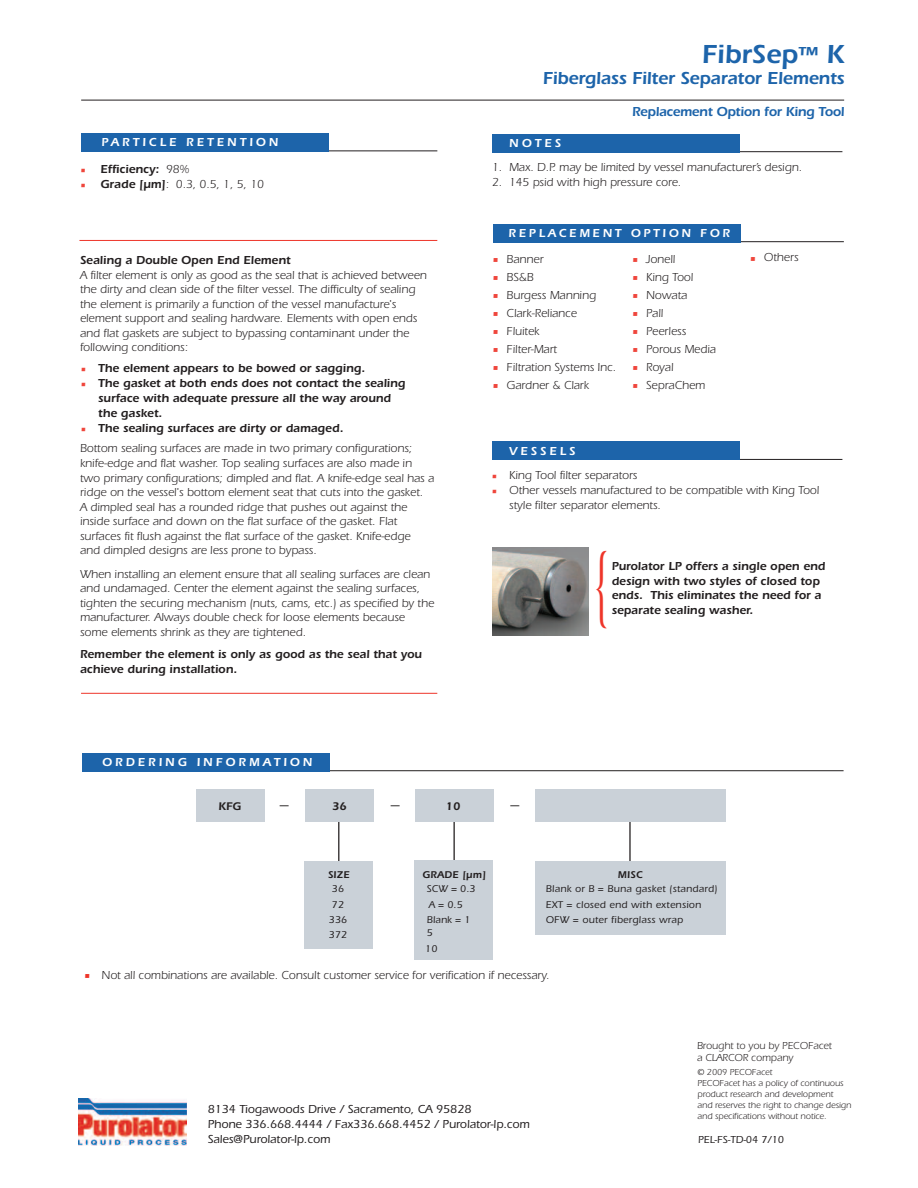
<style>
.page{position:relative;width:918px;height:1188px;background:#fff}
.page>*{position:absolute;margin:0;border:0;box-sizing:border-box;transform-origin:0 0}
.t1{font:300 condensed 90px "Helvetica";color:#ee3529;scale:.5 1}
.t2{font:600 27px "Itc Eras";color:#1d64aa}
.t3{font:600 18px "Itc Eras";letter-spacing:-.01em;color:#1d64aa}
.t4{font:900 17.85px "Itc Eras";color:#231f20}
.t5{font:600 13.5px "Itc Eras";letter-spacing:-.02em;color:#1d64aa}
.t6{font:12px/14.5px "Itc Eras";color:#231f20}
.t7{font:600 12px/15px "Itc Eras";color:#231f20}
.t8{font:500 12px/15px "Itc Eras";color:#231f20}
.t9{font:600 12px "Itc Eras";letter-spacing:.25em;color:#fff}
.t10{font:600 12px "Itc Eras";letter-spacing:.225em;color:#fff}
.t11{font:600 11.55px "Itc Eras";color:#231f20}
.t12{font:10.5px/12px "Itc Eras";color:#231f20}
.t13{font:500 10.5px "Itc Eras";color:#231f20}
.t14{font:500 10.2px/15.3px "Itc Eras";letter-spacing:.025em;color:#231f20}
.t15{font:600 10.2px "Itc Eras";letter-spacing:.025em;color:#231f20}
.t16{font:9px/10.8px "Itc Eras";color:#231f20}
.s1{font-size:21px}
.s2{font-weight:400}
.s3{font-weight:600}
.s4{font-weight:600;color:#ef463c}
.s5{font-weight:600;color:#ee3529}
</style>
<div class="page">
<img style="left:78px;top:1099px;width:108px;height:47px">
<hr style="left:82px;top:151px;width:355px;height:1px;background:#231f20">
<div style="left:81px;top:133px;width:248px;height:18px;background:#1d64aa"></div>
<hr style="left:82px;top:770px;width:762px;height:1px;background:#231f20">
<div style="left:82px;top:753px;width:248px;height:18px;background:#1d64aa"></div>
<hr style="left:492px;top:151px;width:350px;height:1px;background:#231f20">
<div style="left:492px;top:134px;width:248px;height:18px;background:#1d64aa"></div>
<hr style="left:492px;top:459px;width:350px;height:1px;background:#231f20">
<div style="left:492px;top:442px;width:248px;height:18px;background:#1d64aa"></div>
<hr style="left:81px;top:100px;width:763px;height:1px;background:#231f20">
<hr style="left:454px;top:819px;width:1px;height:43px;background:#231f20">
<hr style="left:338px;top:819px;width:1px;height:43px;background:#231f20">
<div style="left:196px;top:789px;width:68px;height:33px;background:#cad1d8"></div>
<div style="left:305px;top:789px;width:69px;height:33px;background:#cad1d8"></div>
<div style="left:415px;top:789px;width:78px;height:33px;background:#cad1d8"></div>
<div style="left:304px;top:861px;width:69px;height:88px;background:#cad1d8"></div>
<hr style="left:629px;top:819px;width:2px;height:43px;background:#231f20">
<div style="left:535px;top:861px;width:191px;height:74px;background:#cad1d8"></div>
<div style="left:535px;top:789px;width:191px;height:33px;background:#cad1d8"></div>
<div style="left:415px;top:861px;width:78px;height:99px;background:#cad1d8"></div>
<hr style="left:493px;top:241px;width:351px;height:1px;background:#231f20">
<div style="left:493px;top:224px;width:248px;height:18px;background:#1d64aa"></div>
<hr style="left:79px;top:240px;width:358px;height:1px;background:#ee3529">
<hr style="left:81px;top:693px;width:356px;height:1px;background:#ee3529">
<img style="left:493px;top:547px;width:96px;height:88px">
<h2 class="t2" style="left:702px;top:45px;width:144px">FibrSep<span class="s1">™</span> K</h2>
<h3 class="t3" style="left:543px;top:72px;width:303px">Fiberglass Filter Separator Elements</h3>
<p class="t5" style="left:632px;top:107px;width:214px">Replacement Option for King Tool</p>
<p class="t9" style="left:101px;top:138px;width:179px">PARTICLE RETENTION</p>
<p class="t9" style="left:509px;top:139px;width:53px">NOTES</p>
<p class="t7" style="left:80px;top:163px;width:111px"><sub>•</sub> Efficiency: <span class="s2">98%</span></p>
<p class="t6" style="left:80px;top:178px;width:186px"><sub>•</sub> <span class="s3">Grade [µm]</span>: 0.3, 0.5, 1, 5, 10</p>
<p class="t6" style="left:492px;top:161px;width:312px">1. Max. D.P. may be limited by vessel manufacturer’s design.</p>
<p class="t6" style="left:492px;top:176px;width:191px">2. 145 psid with high pressure core.</p>
<p class="t10" style="left:509px;top:229px;width:223px">REPLACEMENT OPTION FOR</p>
<p class="t7" style="left:80px;top:254px;width:212px">Sealing a Double Open End Element</p>
<p class="t6" style="left:80px;top:269px;width:348px">A filter element is only as good as the seal that is achieved between the dirty and clean side of the filter vessel. The difficulty of sealing the element is primarily a function of the vessel manufacture's element support and sealing hardware. Elements with open ends and flat gaskets are subject to bypassing contaminant under the following conditions:</p>
<p class="t7" style="left:80px;top:362px;width:287px"><sub>•</sub> The element appears to be bowed or sagging.</p>
<p class="t7" style="left:98px;top:377px;width:309px;text-indent:-18px"><sub>•</sub> The gasket at both ends does not contact the sealing surface with adequate pressure all the way around the gasket.</p>
<p class="t6" style="left:80px;top:419px;width:334px;line-height:20.5px"><sub>•</sub> <span class="s3">The sealing surfaces are dirty or damaged.<br></span>Bottom sealing surfaces are made in two primary configurations;</p>
<p class="t6" style="left:80px;top:457px;width:356px">knife-edge and flat washer. Top sealing surfaces are also made in two primary configurations; dimpled and flat. A knife-edge seal has a ridge on the vessel's bottom element seat that cuts into the gasket.<br>A dimpled seal has a rounded ridge that pushes out against the inside surface and down on the flat surface of the gasket. Flat surfaces fit flush against the flat surface of the gasket. Knife-edge<br>and dimpled designs are less prone to bypass.</p>
<p class="t6" style="left:80px;top:568px;width:356px">When installing an element ensure that all sealing surfaces are clean and undamaged. Center the element against the sealing surfaces, tighten the securing mechanism (nuts, cams, etc.) as specified by the manufacturer. Always double check for loose elements because some elements shrink as they are tightened.</p>
<p class="t7" style="left:80px;top:648px;width:344px;line-height:14.5px">Remember the element is only as good as the seal that you achieve during installation.</p>
<p class="t6" style="left:492px;top:253px;width:53px"><span class="s4">•</span> Banner</p>
<p class="t6" style="left:492px;top:271px;width:43px"><span class="s4">•</span> BS&amp;B</p>
<p class="t6" style="left:492px;top:289px;width:106px"><span class="s4">•</span> Burgess Manning</p>
<p class="t6" style="left:492px;top:307px;width:86px"><span class="s4">•</span> Clark-Reliance</p>
<p class="t6" style="left:492px;top:325px;width:49px"><span class="s4">•</span> Fluitek</p>
<p class="t6" style="left:492px;top:343px;width:67px"><span class="s4">•</span> Filter-Mart</p>
<p class="t6" style="left:492px;top:361px;width:126px"><span class="s4">•</span> Filtration Systems Inc.</p>
<p class="t6" style="left:492px;top:379px;width:99px"><span class="s4">•</span> Gardner &amp; Clark</p>
<p class="t6" style="left:631px;top:253px;width:45px"><span class="s4">•</span> Jonell</p>
<p class="t6" style="left:631px;top:271px;width:63px"><span class="s4">•</span> King Tool</p>
<p class="t6" style="left:631px;top:289px;width:57px"><span class="s4">•</span> Nowata</p>
<p class="t6" style="left:631px;top:307px;width:33px"><span class="s4">•</span> Pall</p>
<p class="t6" style="left:631px;top:325px;width:56px"><span class="s4">•</span> Peerless</p>
<p class="t6" style="left:631px;top:343px;width:86px"><span class="s4">•</span> Porous Media</p>
<p class="t6" style="left:631px;top:361px;width:44px"><span class="s4">•</span> Royal</p>
<p class="t6" style="left:631px;top:379px;width:75px"><span class="s4">•</span> SepraChem</p>
<p class="t9" style="left:509px;top:447px;width:68px">VESSELS</p>
<p class="t6" style="left:749px;top:251px;width:51px"><span class="s4">•</span> Others</p>
<p class="t6" style="left:491px;top:469px;width:148px"><sub>•</sub> King Tool filter separators</p>
<p class="t6" style="left:509px;top:484px;width:311px;line-height:15px;text-indent:-18px"><sub>•</sub> Other vessels manufactured to be compatible with King Tool style filter separator elements.</p>
<h1 class="t1" style="left:594px;top:536px;width:33px">{</h1>
<p class="t7" style="left:612px;top:561px;width:215px;line-height:14.4px">Purolator LP offers a single open end design with two styles of closed top ends. This eliminates the need for a</p>
<p class="t7" style="left:612px;top:603px;width:143px">separate sealing washer.</p>
<p class="t9" style="left:102px;top:758px;width:212px">ORDERING INFORMATION</p>
<p class="t11" style="left:218px;top:802px;width:24px">KFG</p>
<p class="t11" style="left:332px;top:802px;width:16px">36</p>
<p class="t11" style="left:446px;top:802px;width:16px">10</p>
<h3 class="t4" style="left:280px;top:792px;width:10px">_</h3>
<h3 class="t4" style="left:391px;top:792px;width:10px">_</h3>
<h3 class="t4" style="left:511px;top:792px;width:10px">_</h3>
<p class="t15" style="left:328px;top:872px;width:23px">SIZE</p>
<p class="t14" style="left:329px;top:882px;width:20px;text-align:center">36<br>72<br>336<br>372</p>
<p class="t15" style="left:423px;top:872px;width:65px">GRADE [µm]</p>
<p class="t14" style="left:427px;top:882px;width:50px">SCW = 0.3<br>A = 0.5<br>Blank = 1</p>
<p class="t14" style="left:425px;top:926px;width:14px">5<br>10</p>
<p class="t15" style="left:618px;top:872px;width:26px">MISC</p>
<p class="t14" style="left:546px;top:882px;width:173px">Blank or B = Buna gasket (standard)<br>EXT = closed end with extension<br>OFW = outer fiberglass wrap</p>
<p class="t6" style="left:83px;top:969px;width:468px"><span class="s5">•</span> Not all combinations are available. Consult customer service for verification if necessary.</p>
<p class="t8" style="left:208px;top:1103px;width:324px">8134 Tiogawoods Drive / Sacramento, CA 95828<br>Phone 336.668.4444 / Fax336.668.4452 / Purolator-lp.com<br>Sales@Purolator-lp.com</p>
<p class="t12" style="left:697px;top:1040px;width:137px">Brought to you by PECOFacet a CLARCOR company</p>
<p class="t16" style="left:697px;top:1068px;width:156px">© 2009 PECOFacet<br>PECOFacet has a policy of continuous product research and development<br>and reserves the right to change design and specifications without notice.</p>
<p class="t13" style="left:698px;top:1136px;width:87px">PEL-FS-TD-04 7/10</p>
</div>
